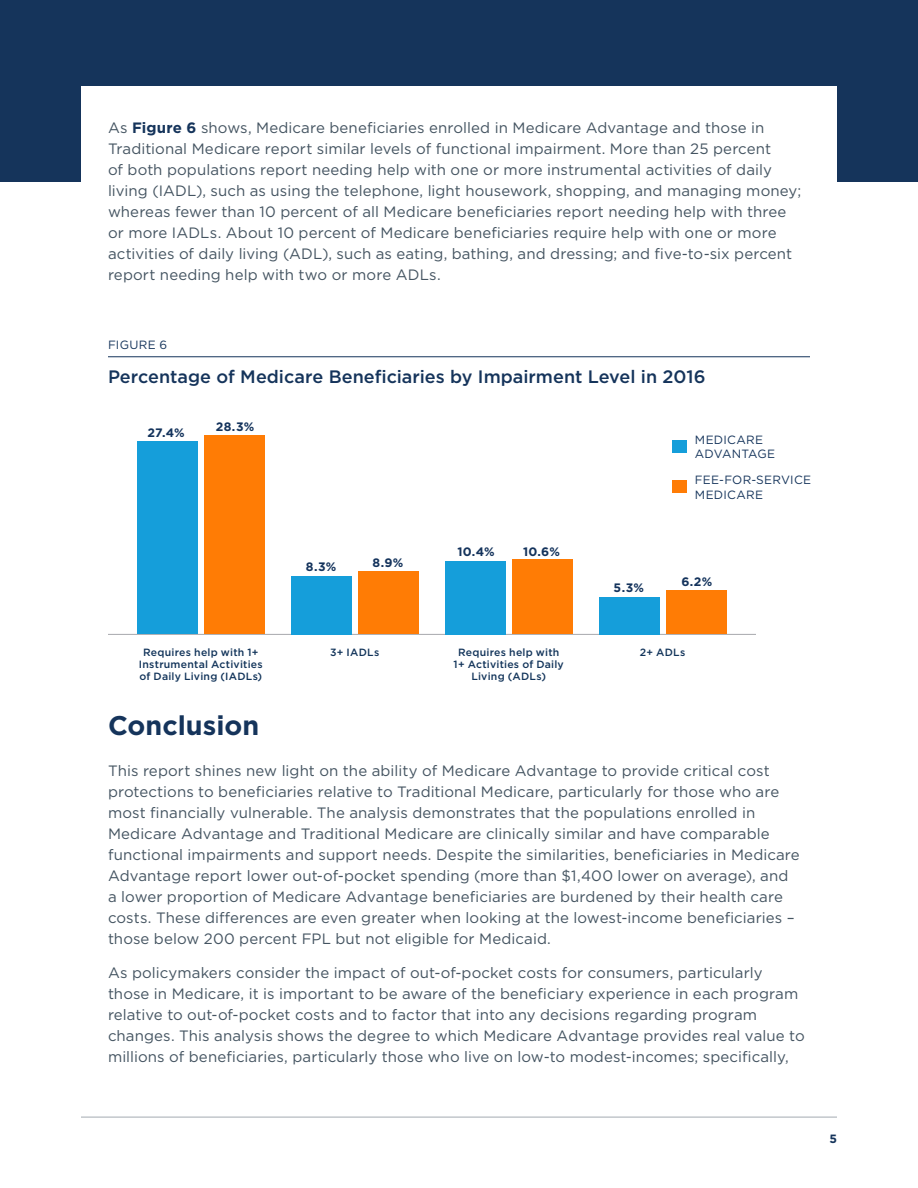
<style>
.page{position:relative;width:918px;height:1188px;background:#fff}
.page>*{position:absolute;margin:0;border:0;box-sizing:border-box;transform-origin:0 0}
.t1{font:700 27px "Gotham";color:#15345b}
.Figure_Title{font:500 18px "Gotham";color:#15345b}
.Body{font:15px/21px "Gotham";letter-spacing:.005em;color:#445461}
.Body_Last{font:15px/21px "Gotham";letter-spacing:.005em;color:#445461}
.Figure{font:700 12.3px "Gotham";letter-spacing:.02em;color:#14335c}
.Figure-2{font:12px/14.4px "Gotham";letter-spacing:.025em;color:#15345b}
.t2{font:700 12px "Gotham";color:#15345b}
.body{font:500 10.5px/12px "Gotham";letter-spacing:.02em;color:#12345a;text-align:center}
.s1{font-weight:700;color:#15345b}
</style>
<div class="page">
<hr style="left:81px;top:1117px;width:756px;height:1px;background:#445461">
<div style="left:0;top:0;width:918px;height:182px;background:#15345b"></div>
<div style="left:81px;top:86px;width:756px;height:921px;background:#fff"></div>
<hr style="left:108px;top:357px;width:702px;height:1px;background:#15345b">
<div style="left:672px;top:480px;width:15px;height:13px;background:#ff7c05"></div>
<div style="left:672px;top:440px;width:15px;height:13px;background:#159eda"></div>
<hr style="left:108px;top:634px;width:648px;height:1px;background:#a8a9ad">
<div style="left:204px;top:435px;width:61px;height:199px;background:#ff7c05"></div>
<div style="left:137px;top:442px;width:60px;height:192px;background:#159eda"></div>
<div style="left:358px;top:572px;width:61px;height:62px;background:#ff7c05"></div>
<div style="left:291px;top:576px;width:60px;height:58px;background:#159eda"></div>
<div style="left:512px;top:560px;width:61px;height:74px;background:#ff7c05"></div>
<div style="left:445px;top:561px;width:60px;height:73px;background:#159eda"></div>
<div style="left:599px;top:597px;width:60px;height:37px;background:#159eda"></div>
<div style="left:667px;top:591px;width:60px;height:43px;background:#ff7c05"></div>
<p class="Body_Last" style="left:108px;top:117px;width:695px">As <span class="s1">Figure 6</span> shows, Medicare beneficiaries enrolled in Medicare Advantage and those in Traditional Medicare report similar levels of functional impairment. More than 25 percent<br>of both populations report needing help with one or more instrumental activities of daily living (IADL), such as using the telephone, light housework, shopping, and managing money; whereas fewer than 10 percent of all Medicare beneficiaries report needing help with three or more IADLs. About 10 percent of Medicare beneficiaries require help with one or more activities of daily living (ADL), such as eating, bathing, and dressing; and five-to-six percent report needing help with two or more ADLs.</p>
<p class="Figure-2" style="left:108px;top:337px;width:61px">FIGURE 6</p>
<p class="Figure_Title" style="left:108px;top:365px;width:599px">Percentage of Medicare Beneficiaries by Impairment Level in 2016</p>
<p class="Figure" style="left:148px;top:424px;width:39px">27.4%</p>
<p class="Figure" style="left:216px;top:418px;width:40px">28.3%</p>
<p class="body" style="left:139px;top:646px;width:125px">Requires help with 1+<br>Instrumental Activities of Daily Living (IADLs)</p>
<p class="Figure" style="left:306px;top:559px;width:32px">8.3%</p>
<p class="Figure" style="left:373px;top:554px;width:32px">8.9%</p>
<p class="body" style="left:330px;top:646px;width:51px">3+ IADLs</p>
<p class="Figure" style="left:457px;top:543px;width:39px">10.4%</p>
<p class="Figure" style="left:523px;top:543px;width:38px">10.6%</p>
<p class="body" style="left:454px;top:646px;width:112px">Requires help with<br>1+ Activities of Daily<br>Living (ADLs)</p>
<p class="Figure-2" style="left:695px;top:432px;width:82px">MEDICARE<br>ADVANTAGE</p>
<p class="Figure" style="left:614px;top:580px;width:32px">5.3%</p>
<p class="Figure-2" style="left:695px;top:473px;width:118px">FEE-FOR-SERVICE<br>MEDICARE</p>
<p class="Figure" style="left:681px;top:574px;width:32px">6.2%</p>
<p class="body" style="left:640px;top:646px;width:47px">2+ ADLs</p>
<h2 class="t1" style="left:108px;top:708px;width:153px">Conclusion</h2>
<p class="Body" style="left:108px;top:760px;width:693px">This report shines new light on the ability of Medicare Advantage to provide critical cost protections to beneficiaries relative to Traditional Medicare, particularly for those who are most financially vulnerable. The analysis demonstrates that the populations enrolled in Medicare Advantage and Traditional Medicare are clinically similar and have comparable functional impairments and support needs. Despite the similarities, beneficiaries in Medicare Advantage report lower out-of-pocket spending (more than $1,400 lower on average), and a lower proportion of Medicare Advantage beneficiaries are burdened by their health care costs. These differences are even greater when looking at the lowest-income beneficiaries – those below 200 percent FPL but not eligible for Medicaid.</p>
<p class="Body" style="left:108px;top:962px;width:698px">As policymakers consider the impact of out-of-pocket costs for consumers, particularly those in Medicare, it is important to be aware of the beneficiary experience in each program relative to out-of-pocket costs and to factor that into any decisions regarding program changes. This analysis shows the degree to which Medicare Advantage provides real value to millions of beneficiaries, particularly those who live on low-to modest-incomes; specifically,</p>
<p class="t2" style="left:829px;top:1130px;width:9px">5</p>
</div>
